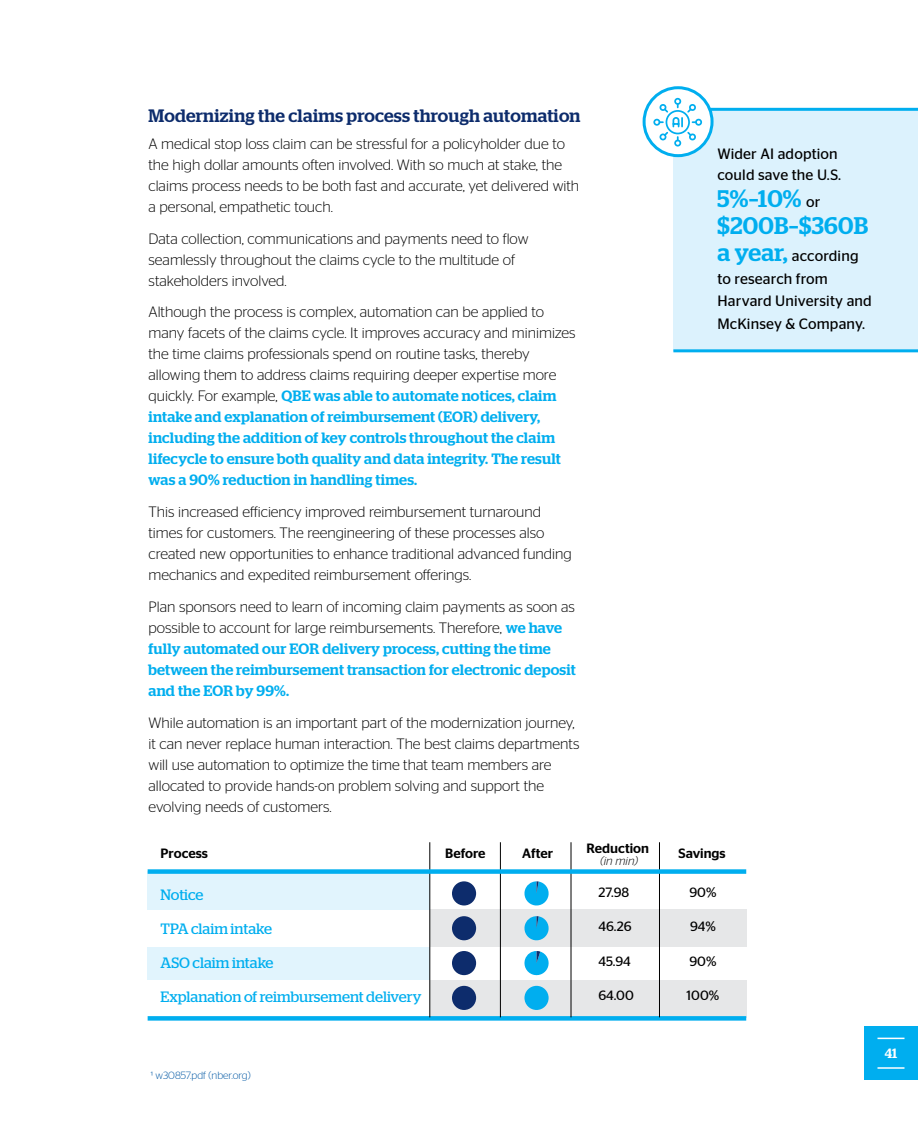
<style>
.page{position:relative;width:918px;height:1134px;background:#fff}
.page>*{position:absolute;margin:0;border:0;box-sizing:border-box;transform-origin:0 0}
.t1{font:500 24px/27px "Stag";letter-spacing:.01em;color:#00aeef}
.t2{font:500 18px "Stag";letter-spacing:.015em;color:#0d2c6c}
.t3{font:300 15px/21px "Stag Sans";color:#000}
.t4{font:500 15px/21px "Stag";letter-spacing:.015em;color:#00aeef}
.t5{font:15px/22.5px "Stag Sans";letter-spacing:.01em;color:#000}
.t6{font:15px "Stag";color:#00aeef}
.t7{font:500 13.5px "Stag Sans";color:#000}
.t8{font:13.5px "Stag Sans";color:#000}
.t9{font:500 13.5px "Stag";color:#fff}
.t10{font:italic 300 12px "Stag Sans";color:#000}
.t11{font:300 10.5px "Stag Sans";color:#0058a4}
.s1{font-family:"Stag Sans";font-weight:300;color:#000}
.s2{font-family:"Stag";font-weight:500;color:#00aeef}
.s3{font-family:"Stag Sans";font-weight:400;font-size:15px;color:#000}
.s4{font-family:"Stag";font-weight:500;font-size:24px;color:#00aeef}
</style>
<div class="page">
<div style="left:673px;top:109px;width:245px;height:242px;background:#dcf2fd"></div>
<hr style="left:673px;top:108px;width:245px;height:3px;background:#00aeef">
<hr style="left:673px;top:349px;width:245px;height:3px;background:#00aeef">
<svg style="left:644px;top:88px;width:68px;height:68px"></svg>
<div style="left:643px;top:86px;width:71px;height:71px;border:3px solid #00aeef;border-radius:50%"></div>
<svg style="left:653px;top:97px;width:50px;height:50px"></svg>
<div style="left:430px;top:980px;width:316px;height:37px;background:#e6e7e8"></div>
<div style="left:430px;top:909px;width:316px;height:38px;background:#e6e7e8"></div>
<div style="left:148px;top:871px;width:282px;height:38px;background:#e1f4fd"></div>
<div style="left:148px;top:947px;width:282px;height:33px;background:#e1f4fd"></div>
<div style="left:148px;top:1016px;width:598px;height:5px;background:#00aeef"></div>
<hr style="left:429px;top:842px;width:1px;height:175px;background:#000">
<hr style="left:500px;top:842px;width:1px;height:175px;background:#000">
<hr style="left:571px;top:842px;width:1px;height:175px;background:#000">
<hr style="left:659px;top:842px;width:1px;height:175px;background:#000">
<svg style="left:524px;top:881px;width:25px;height:25px"></svg>
<svg style="left:524px;top:916px;width:25px;height:25px"></svg>
<svg style="left:524px;top:951px;width:25px;height:25px"></svg>
<div style="left:524px;top:986px;width:25px;height:24px;background:#00aeef;border-radius:12px"></div>
<div style="left:452px;top:881px;width:24px;height:25px;background:#0d2c6c;border-radius:12px"></div>
<div style="left:452px;top:916px;width:24px;height:24px;background:#0d2c6c;border-radius:12px"></div>
<div style="left:452px;top:951px;width:24px;height:24px;background:#0d2c6c;border-radius:12px"></div>
<div style="left:452px;top:986px;width:24px;height:24px;background:#0d2c6c;border-radius:12px"></div>
<div style="left:148px;top:869px;width:598px;height:5px;background:#00aeef"></div>
<div style="left:864px;top:1026px;width:54px;height:54px;background:#00aeef"></div>
<svg style="left:878px;top:1038px;width:26px;height:1px"></svg>
<hr style="left:878px;top:1067px;width:26px;height:2px;background:#fff">
<p class="t2" style="left:148px;top:105px;width:434px">Modernizing the claims process through automation</p>
<p class="t3" style="left:148px;top:133px;width:432px">A medical stop loss claim can be stressful for a policyholder due to the high dollar amounts often involved. With so much at stake, the claims process needs to be both fast and accurate, yet delivered with a personal, empathetic touch.</p>
<p class="t3" style="left:148px;top:228px;width:382px">Data collection, communications and payments need to flow seamlessly throughout the claims cycle to the multitude of stakeholders involved.</p>
<p class="t3" style="left:148px;top:301px;width:429px">Although the process is complex, automation can be applied to many facets of the claims cycle. It improves accuracy and minimizes the time claims professionals spend on routine tasks, thereby allowing them to address claims requiring deeper expertise more</p>
<p class="t4" style="left:148px;top:385px;width:414px"><span class="s1">quickly. For example,</span> QBE was able to automate notices, claim intake and explanation of reimbursement (EOR) delivery, including the addition of key controls throughout the claim lifecycle to ensure both quality and data integrity. The result was a 90% reduction in handling times.</p>
<p class="t3" style="left:148px;top:501px;width:425px">This increased efficiency improved reimbursement turnaround times for customers. The reengineering of these processes also created new opportunities to enhance traditional advanced funding mechanics and expedited reimbursement offerings.</p>
<p class="t3" style="left:148px;top:596px;width:428px">Plan sponsors need to learn of incoming claim payments as soon as possible to account for large reimbursements. Therefore, <span class="s2">we have</span></p>
<p class="t4" style="left:148px;top:638px;width:429px">fully automated our EOR delivery process, cutting the time between the reimbursement transaction for electronic deposit and the EOR by 99%.</p>
<p class="t3" style="left:148px;top:712px;width:432px">While automation is an important part of the modernization journey, it can never replace human interaction. The best claims departments will use automation to optimize the time that team members are allocated to provide hands-on problem solving and support the evolving needs of customers.</p>
<p class="t5" style="left:717px;top:143px;width:124px;line-height:21px">Wider AI adoption could save the U.S.</p>
<h1 class="t1" style="left:717px;top:185px;width:152px">5%–10% <span class="s3">or </span>$200B–$360B</h1>
<p class="t5" style="left:717px;top:245px;width:156px"><span class="s4">a year,</span> according to research from<br>Harvard University and<br>McKinsey &amp; Company.</p>
<p class="t7" style="left:445px;top:845px;width:42px">Before</p>
<p class="t7" style="left:522px;top:845px;width:32px">After</p>
<p class="t7" style="left:587px;top:841px;width:64px">Reduction</p>
<p class="t10" style="left:600px;top:855px;width:40px">(in min)</p>
<p class="t7" style="left:161px;top:845px;width:49px">Process</p>
<p class="t7" style="left:678px;top:845px;width:49px">Savings</p>
<p class="t8" style="left:598px;top:885px;width:32px">27.98</p>
<p class="t8" style="left:598px;top:919px;width:35px">46.26</p>
<p class="t8" style="left:598px;top:954px;width:34px">45.94</p>
<p class="t8" style="left:598px;top:988px;width:37px">64.00</p>
<p class="t8" style="left:689px;top:885px;width:29px">90%</p>
<p class="t8" style="left:690px;top:919px;width:27px">94%</p>
<p class="t8" style="left:689px;top:954px;width:29px">90%</p>
<p class="t8" style="left:687px;top:988px;width:34px">100%</p>
<p class="t6" style="left:161px;top:886px;width:44px">Notice</p>
<p class="t6" style="left:161px;top:920px;width:113px">TPA claim intake</p>
<p class="t6" style="left:161px;top:954px;width:114px">ASO claim intake</p>
<p class="t6" style="left:161px;top:988px;width:262px">Explanation of reimbursement delivery</p>
<p class="t11" style="left:151px;top:1069px;width:101px">1 w30857.pdf (nber.org)</p>
<p class="t9" style="left:885px;top:1046px;width:14px">41</p>
</div>
